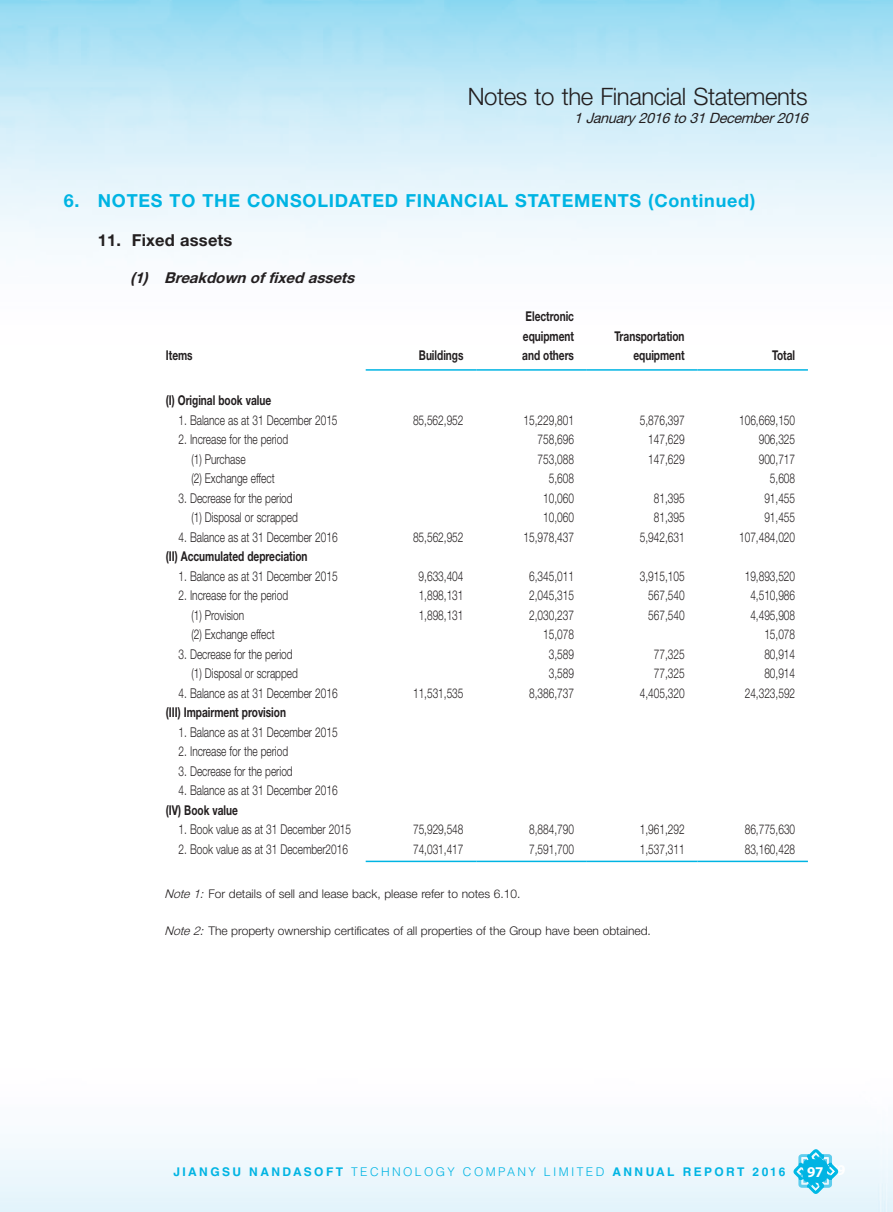
<style>
.page{position:relative;width:893px;height:1212px;background:#fff}
.page>*{position:absolute;margin:0;border:0;box-sizing:border-box;transform-origin:0 0}
.t1{font:300 24px "Helvetica Neue LT Std";letter-spacing:-.02em;color:#231f20}
.t2{font:700 18px "Helvetica Neue LT Std";letter-spacing:.045em;color:#00b4e3}
.t3{font:700 16.5px "Helvetica Neue LT Std";letter-spacing:.01em;color:#231f20}
.t4{font:italic 700 15px "Helvetica Neue LT Std";color:#231f20}
.t5{font:700 15px "Myriad Pro";color:#fff}
.t6{font:italic 14.25px "Helvetica Neue LT Std";color:#231f20}
.t7{font:300 13.5px "Helvetica Neue LT Std";color:#231f20;scale:.75 1}
.t8{font:700 13.5px/19.5px "Helvetica Neue LT Std";color:#231f20;text-align:justify;scale:.75 1}
.t9{font:300 12px "Helvetica Neue LT Std";color:#231f20}
.t10{font:700 12px "Helvetica LT Std";letter-spacing:.2em;color:#00b4e3}
.s1{font-style:italic}
.s2{font-weight:300}
</style>
<div class="page">
<img style="left:793px;top:1149px;width:45px;height:45px">
<hr style="left:366px;top:369px;width:110px;height:2px;background:#00b4e3">
<hr style="left:476px;top:369px;width:111px;height:2px;background:#00b4e3">
<hr style="left:587px;top:369px;width:110px;height:2px;background:#00b4e3">
<hr style="left:697px;top:369px;width:111px;height:2px;background:#00b4e3">
<hr style="left:366px;top:861px;width:110px;height:1px;background:#00b4e3">
<hr style="left:476px;top:861px;width:111px;height:1px;background:#00b4e3">
<hr style="left:587px;top:861px;width:110px;height:1px;background:#00b4e3">
<hr style="left:697px;top:861px;width:111px;height:1px;background:#00b4e3">
<h1 class="t1" style="left:468px;top:82px;width:342px">Notes to the Financial Statements</h1>
<p class="t6" style="left:574px;top:110px;width:240px">1January2016to31December2016</p>
<h2 class="t2" style="left:64px;top:190px;width:693px">6. NOTES TO THE CONSOLIDATED FINANCIAL STATEMENTS (Continued)</h2>
<p class="t3" style="left:98px;top:230px;width:136px">11. Fixed assets</p>
<p class="t4" style="left:130px;top:268px;width:230px">(1) Breakdownoffixed assets</p>
<p class="t8" style="left:166px;top:346px;width:37px">Items</p>
<p class="t8" style="left:419px;top:346px;width:61px">Buildings</p>
<p class="t8" style="left:522px;top:307px;width:71px">Electronic equipment and others</p>
<p class="t8" style="left:614px;top:326px;width:95px;text-align:right">Transportation equipment</p>
<p class="t8" style="left:772px;top:346px;width:32px">Total</p>
<p class="t8" style="left:166px;top:391px;width:142px">(I) Original book value</p>
<p class="t7" style="left:179px;top:412px;width:214px">1. Balance as at 31 December 2015</p>
<p class="t7" style="left:413px;top:412px;width:69px">85,562,952</p>
<p class="t7" style="left:524px;top:412px;width:69px">15,229,801</p>
<p class="t7" style="left:640px;top:412px;width:61px">5,876,397</p>
<p class="t7" style="left:739px;top:412px;width:76px">106,669,150</p>
<p class="t7" style="left:179px;top:431px;width:148px">2. Increase for the period</p>
<p class="t7" style="left:538px;top:431px;width:50px">758,696</p>
<p class="t7" style="left:648px;top:431px;width:50px">147,629</p>
<p class="t7" style="left:759px;top:431px;width:50px">906,325</p>
<p class="t7" style="left:191px;top:451px;width:74px">(1) Purchase</p>
<p class="t7" style="left:538px;top:451px;width:50px">753,088</p>
<p class="t7" style="left:648px;top:451px;width:50px">147,629</p>
<p class="t7" style="left:759px;top:451px;width:50px">900,717</p>
<p class="t7" style="left:191px;top:470px;width:113px">(2) Exchange effect</p>
<p class="t7" style="left:549px;top:470px;width:35px">5,608</p>
<p class="t7" style="left:770px;top:470px;width:35px">5,608</p>
<p class="t7" style="left:179px;top:490px;width:154px">3. Decrease for the period</p>
<p class="t7" style="left:543px;top:490px;width:43px">10,060</p>
<p class="t7" style="left:654px;top:490px;width:43px">81,395</p>
<p class="t7" style="left:764px;top:490px;width:43px">91,455</p>
<p class="t7" style="left:191px;top:509px;width:144px">(1) Disposal or scrapped</p>
<p class="t7" style="left:543px;top:509px;width:43px">10,060</p>
<p class="t7" style="left:654px;top:509px;width:43px">81,395</p>
<p class="t7" style="left:764px;top:509px;width:43px">91,455</p>
<p class="t7" style="left:179px;top:529px;width:214px">4. Balance as at 31 December 2016</p>
<p class="t7" style="left:413px;top:529px;width:69px">85,562,952</p>
<p class="t7" style="left:524px;top:529px;width:69px">15,978,437</p>
<p class="t7" style="left:640px;top:529px;width:61px">5,942,631</p>
<p class="t7" style="left:739px;top:529px;width:76px">107,484,020</p>
<p class="t8" style="left:166px;top:546px;width:190px">(II) Accumulated depreciation</p>
<p class="t7" style="left:179px;top:568px;width:214px">1. Balance as at 31 December 2015</p>
<p class="t7" style="left:419px;top:568px;width:61px">9,633,404</p>
<p class="t7" style="left:529px;top:568px;width:61px">6,345,011</p>
<p class="t7" style="left:640px;top:568px;width:61px">3,915,105</p>
<p class="t7" style="left:745px;top:568px;width:69px">19,893,520</p>
<p class="t7" style="left:179px;top:587px;width:148px">2. Increase for the period</p>
<p class="t7" style="left:419px;top:587px;width:61px">1,898,131</p>
<p class="t7" style="left:529px;top:587px;width:61px">2,045,315</p>
<p class="t7" style="left:648px;top:587px;width:50px">567,540</p>
<p class="t7" style="left:750px;top:587px;width:61px">4,510,986</p>
<p class="t7" style="left:191px;top:607px;width:72px">(1) Provision</p>
<p class="t7" style="left:419px;top:607px;width:61px">1,898,131</p>
<p class="t7" style="left:529px;top:607px;width:61px">2,030,237</p>
<p class="t7" style="left:648px;top:607px;width:50px">567,540</p>
<p class="t7" style="left:750px;top:607px;width:61px">4,495,908</p>
<p class="t7" style="left:191px;top:626px;width:113px">(2) Exchange effect</p>
<p class="t7" style="left:543px;top:626px;width:43px">15,078</p>
<p class="t7" style="left:764px;top:626px;width:43px">15,078</p>
<p class="t7" style="left:179px;top:646px;width:154px">3. Decrease for the period</p>
<p class="t7" style="left:549px;top:646px;width:35px">3,589</p>
<p class="t7" style="left:654px;top:646px;width:43px">77,325</p>
<p class="t7" style="left:764px;top:646px;width:43px">80,914</p>
<p class="t7" style="left:191px;top:665px;width:144px">(1) Disposal or scrapped</p>
<p class="t7" style="left:549px;top:665px;width:35px">3,589</p>
<p class="t7" style="left:654px;top:665px;width:43px">77,325</p>
<p class="t7" style="left:764px;top:665px;width:43px">80,914</p>
<p class="t7" style="left:179px;top:685px;width:214px">4. Balance as at 31 December 2016</p>
<p class="t7" style="left:413px;top:685px;width:69px">11,531,535</p>
<p class="t7" style="left:529px;top:685px;width:61px">8,386,737</p>
<p class="t7" style="left:640px;top:685px;width:61px">4,405,320</p>
<p class="t7" style="left:745px;top:685px;width:69px">24,323,592</p>
<p class="t8" style="left:166px;top:702px;width:162px">(III) Impairment provision</p>
<p class="t7" style="left:179px;top:724px;width:214px">1. Balance as at 31 December 2015</p>
<p class="t7" style="left:179px;top:743px;width:148px">2. Increase for the period</p>
<p class="t7" style="left:179px;top:763px;width:154px">3. Decrease for the period</p>
<p class="t7" style="left:179px;top:782px;width:214px">4. Balance as at 31 December 2016</p>
<p class="t8" style="left:166px;top:800px;width:98px">(IV) Book value</p>
<p class="t7" style="left:179px;top:821px;width:232px">1. Book value as at 31 December 2015</p>
<p class="t7" style="left:413px;top:821px;width:69px">75,929,548</p>
<p class="t7" style="left:529px;top:821px;width:61px">8,884,790</p>
<p class="t7" style="left:640px;top:821px;width:61px">1,961,292</p>
<p class="t7" style="left:745px;top:821px;width:69px">86,775,630</p>
<p class="t7" style="left:179px;top:841px;width:227px">2. Book value as at 31 December2016</p>
<p class="t7" style="left:413px;top:841px;width:69px">74,031,417</p>
<p class="t7" style="left:529px;top:841px;width:61px">7,591,700</p>
<p class="t7" style="left:640px;top:841px;width:61px">1,537,311</p>
<p class="t7" style="left:745px;top:841px;width:69px">83,160,428</p>
<p class="t9" style="left:165px;top:887px;width:357px"><span class="s1">Note1:</span> For details of sell and lease back, please refer to notes 6.10.</p>
<p class="t9" style="left:165px;top:923px;width:488px"><span class="s1">Note2:</span> The property ownership certificates of all properties of the Group have been obtained.</p>
<p class="t10" style="left:173px;top:1164px;width:613px">JIANGSU NANDASOFT <span class="s2">TECHNOLOGY COMPANY LIMITED</span> ANNUAL REPORT 2016</p>
<p class="t5" style="left:807px;top:1161px;width:40px">97 97</p>
</div>
